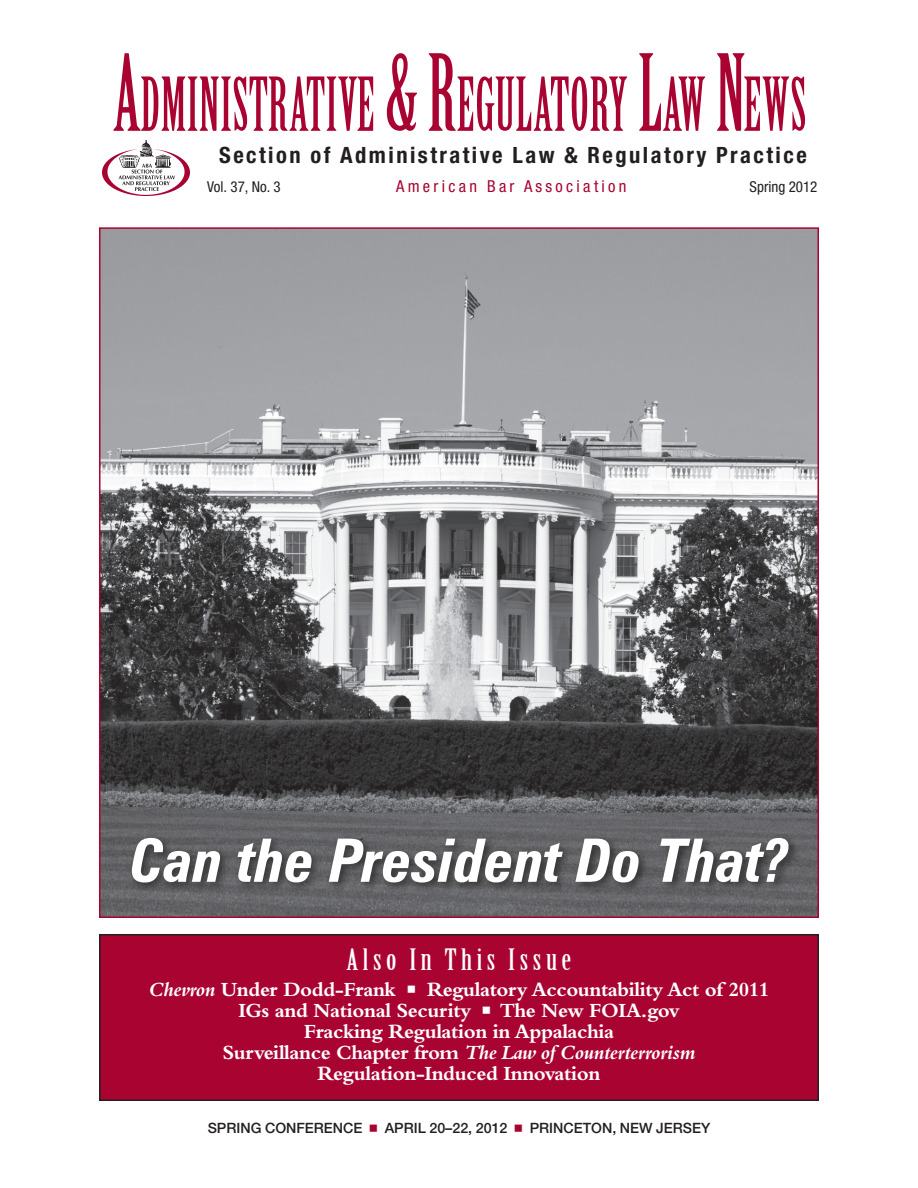
<style>
.page{position:relative;width:918px;height:1188px;background:#fff}
.page>*{position:absolute;margin:0;border:0;box-sizing:border-box;transform-origin:0 0}
.t1{font:72.45px "Birch";letter-spacing:.015em;color:#a90332;scale:.8 1}
.Subhead_A{font:italic 700 condensed 60px "Zurich BT";color:#fff}
.t2{font:28.8px "Birch";letter-spacing:.125em;color:#fff;scale:1.25 1}
.t3{font:700 condensed 22.5px "Helvetica Neue";letter-spacing:.11em;color:#231f20}
.In_this_Issue{font:700 21px "Bembo";letter-spacing:-.02em;color:#fff}
.In_this_Issue-2{font:italic 700 21px "Bembo";letter-spacing:-.02em;color:#fff}
.t4{font:condensed 16.5px "Helvetica Neue";letter-spacing:.2em;color:#a90332}
.t5{font:500 15px "Helvetica Neue";letter-spacing:.05em;color:#231f20}
.t6{font:condensed 15px "Helvetica Neue";color:#231f20}
.t7{font:500 14.25px "Helvetica Neue";color:#231f20}
.s1{font-size:103.5px}
.s2{font-style:italic}
.s3{font-family:"Universal Newswith Comm Pi";font-weight:400;font-size:14.25px}
.s4{font-style:normal}
.s5{font-family:"Universal Newswith Comm Pi";font-weight:400;color:#a90332}
</style>
<div class="page">
<img style="left:102px;top:140px;width:87px;height:55px">
<div style="left:100px;top:935px;width:718px;height:165px;background:#a90332"></div>
<div style="left:99px;top:934px;width:720px;height:167px;border:2px solid #231f20"></div>
<img style="left:102px;top:230px;width:714px;height:685px">
<div style="left:128px;top:834px;width:673px;height:60px;background:#231f20;opacity:.75"></div>
<p class="t1" style="left:113px;top:67px;width:868px"><span class="s1">A</span>DMINISTRATIVE <span class="s1">&amp; R</span>EGULATORY <span class="s1">L</span>AW <span class="s1">N</span>EWS</p>
<p class="t3" style="left:219px;top:141px;width:589px">Section of Administrative Law &amp; Regulatory Practice</p>
<p class="t6" style="left:207px;top:178px;width:75px">Vol. 37, No. 3</p>
<p class="t4" style="left:396px;top:176px;width:232px">American Bar Association</p>
<p class="t6" style="left:750px;top:178px;width:69px">Spring 2012</p>
<p class="Subhead_A" style="left:130px;top:824px;width:659px">Can the President Do That?</p>
<p class="t2" style="left:347px;top:944px;width:181px">Also In This Issue</p>
<p class="In_this_Issue" style="left:149px;top:978px;width:622px"><span class="s2">Chevron</span> Under Dodd-Frank <span class="s3">n</span> Regulatory Accountability Act of 2011</p>
<p class="In_this_Issue" style="left:238px;top:999px;width:443px">IGs and National Security <span class="s3">n</span> The New FOIA.gov</p>
<p class="In_this_Issue" style="left:304px;top:1020px;width:312px">Fracking Regulation in Appalachia</p>
<p class="In_this_Issue-2" style="left:223px;top:1041px;width:474px"><span class="s4">Surveillance Chapter from</span> The Law of Counterterrorism</p>
<p class="In_this_Issue" style="left:318px;top:1062px;width:284px">Regulation-Induced Innovation</p>
<p class="t7" style="left:208px;top:1120px;width:504px">SPRING CONFERENCE <span class="s5">n</span> APRIL 20–22, 2012 <span class="s5">n</span> PRINCETON, NEW JERSEY</p>
<p class="t5" style="left:182px;top:1119px;width:556px">2009 FALL CONFERENCE <span class="s5">n</span> OCTOBER 22 – 23, 2009 <span class="s5">n</span> WASHINGTON, DC</p>
</div>
